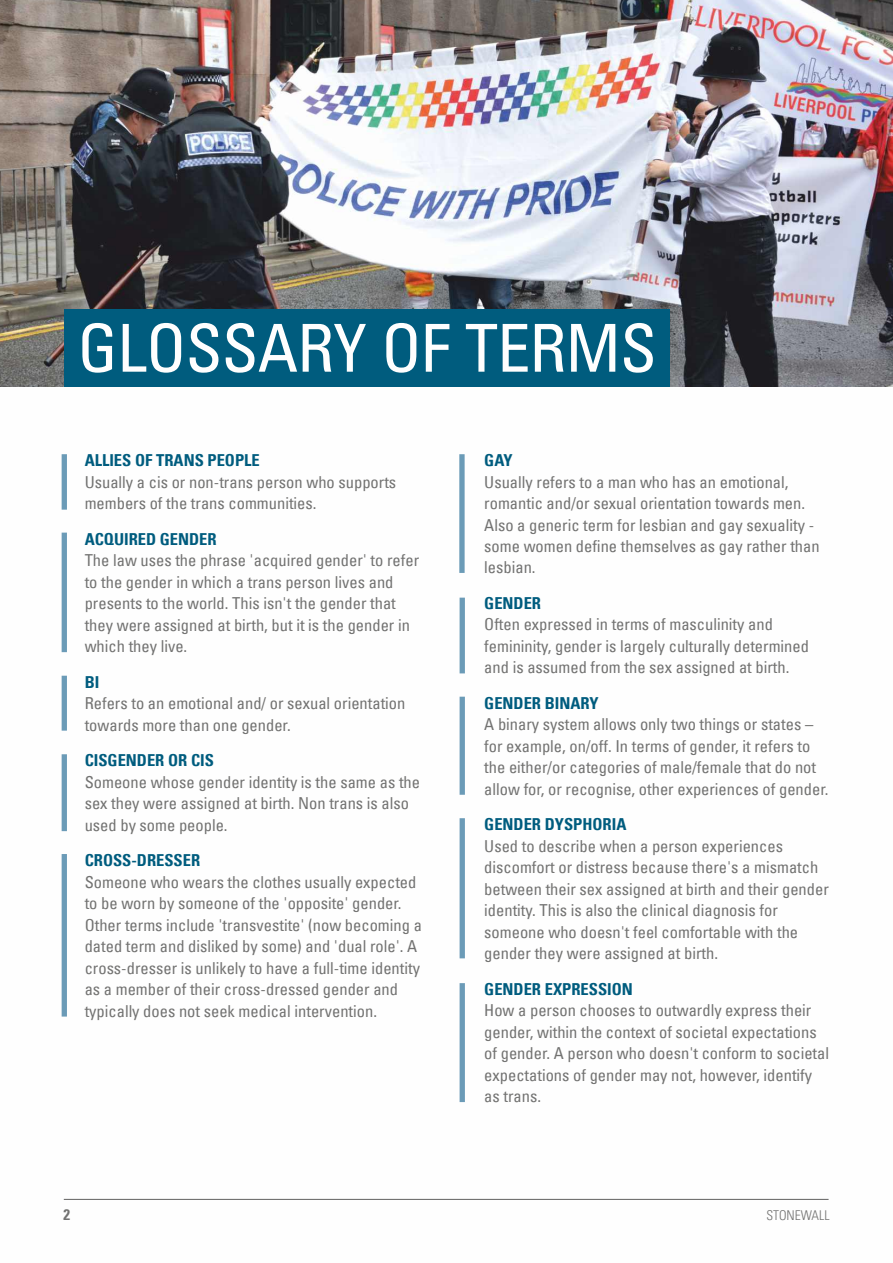
<style>
.page{position:relative;width:893px;height:1263px;background:#fff}
.page>*{position:absolute;margin:0;border:0;box-sizing:border-box;transform-origin:0 0}
.t1{font:condensed 66.15px "Univers LT";letter-spacing:-.01em;color:#fefefe}
.t2{font:condensed 16.5px/21.5px "Univers LT";color:#727271}
.t3{font:700 condensed 16.5px "Univers LT";color:#005c7e}
.t4{font:700 condensed 15px "Univers LT Pro";color:#727271}
.t5{font:300 condensed 13.5px "Univers LT Pro";color:#727271}
</style>
<div class="page">
<img style="left:0;top:0;width:893px;height:386px">
<hr style="left:63px;top:454px;width:3px;height:56px;background:#6b9bb7">
<hr style="left:62px;top:533px;width:4px;height:119px;background:#6b9bb7">
<hr style="left:63px;top:676px;width:3px;height:55px;background:#6b9bb7">
<hr style="left:63px;top:754px;width:3px;height:77px;background:#6b9bb7">
<div style="left:62px;top:854px;width:5px;height:162px;background:#6b9bb7"></div>
<hr style="left:460px;top:454px;width:4px;height:119px;background:#6b9bb7">
<hr style="left:461px;top:598px;width:3px;height:75px;background:#6b9bb7">
<hr style="left:460px;top:697px;width:4px;height:98px;background:#6b9bb7">
<div style="left:460px;top:818px;width:5px;height:140px;background:#6b9bb7"></div>
<hr style="left:460px;top:983px;width:4px;height:119px;background:#6b9bb7">
<div style="left:64px;top:309px;width:606px;height:77px;background:#005c7e"></div>
<hr style="left:64px;top:1199px;width:765px;height:1px;background:#727271">
<h1 class="t1" style="left:78px;top:324px;width:581px">GLOSSARY OF TERMS</h1>
<p class="t3" style="left:85px;top:454px;width:177px">ALLIES OF TRANS PEOPLE</p>
<p class="t2" style="left:85px;top:473px;width:313px">Usually a cis or non-trans person who supports members of the trans communities.</p>
<p class="t3" style="left:85px;top:533px;width:134px">ACQUIRED GENDER</p>
<p class="t2" style="left:85px;top:551px;width:336px">The law uses the phrase 'acquired gender' to refer to the gender in which a trans person lives and presents to the world. This isn't the gender that they were assigned at birth, but it is the gender in which they live.</p>
<p class="t3" style="left:85px;top:676px;width:16px">BI</p>
<p class="t2" style="left:85px;top:694px;width:322px">Refers to an emotional and/ or sexual orientation towards more than one gender.</p>
<p class="t3" style="left:85px;top:754px;width:131px">CISGENDER OR CIS</p>
<p class="t2" style="left:85px;top:773px;width:337px">Someone whose gender identity is the same as the sex they were assigned at birth. Non trans is also used by some people.</p>
<p class="t3" style="left:85px;top:854px;width:117px">CROSS-DRESSER</p>
<p class="t2" style="left:85px;top:873px;width:339px">Someone who wears the clothes usually expected to be worn by someone of the 'opposite' gender.<br>Other terms include 'transvestite' (now becoming a dated term and disliked by some) and 'dual role'. A cross-dresser is unlikely to have a full-time identity as a member of their cross-dressed gender and typically does not seek medical intervention.</p>
<p class="t3" style="left:484px;top:454px;width:30px">GAY</p>
<p class="t2" style="left:484px;top:473px;width:337px">Usually refers to a man who has an emotional, romantic and/or sexual orientation towards men.<br>Also a generic term for lesbian and gay sexuality - some women define themselves as gay rather than lesbian.</p>
<p class="t3" style="left:484px;top:597px;width:58px">GENDER</p>
<p class="t2" style="left:484px;top:615px;width:326px">Often expressed in terms of masculinity and femininity, gender is largely culturally determined and is assumed from the sex assigned at birth.</p>
<p class="t3" style="left:484px;top:697px;width:116px">GENDER BINARY</p>
<p class="t2" style="left:484px;top:715px;width:346px">A binary system allows only two things or states – for example, on/off. In terms of gender, it refers to the either/or categories of male/female that do not allow for, or recognise, other experiences of gender.</p>
<p class="t3" style="left:484px;top:818px;width:144px">GENDER DYSPHORIA</p>
<p class="t2" style="left:484px;top:837px;width:346px">Used to describe when a person experiences discomfort or distress because there's a mismatch between their sex assigned at birth and their gender identity. This is also the clinical diagnosis for someone who doesn't feel comfortable with the gender they were assigned at birth.</p>
<p class="t3" style="left:484px;top:983px;width:150px">GENDER EXPRESSION</p>
<p class="t2" style="left:484px;top:1001px;width:346px">How a person chooses to outwardly express their gender, within the context of societal expectations of gender. A person who doesn't conform to societal expectations of gender may not, however, identify as trans.</p>
<p class="t4" style="left:64px;top:1209px;width:8px">2</p>
<p class="t5" style="left:766px;top:1210px;width:65px">STONEWALL</p>
</div>
